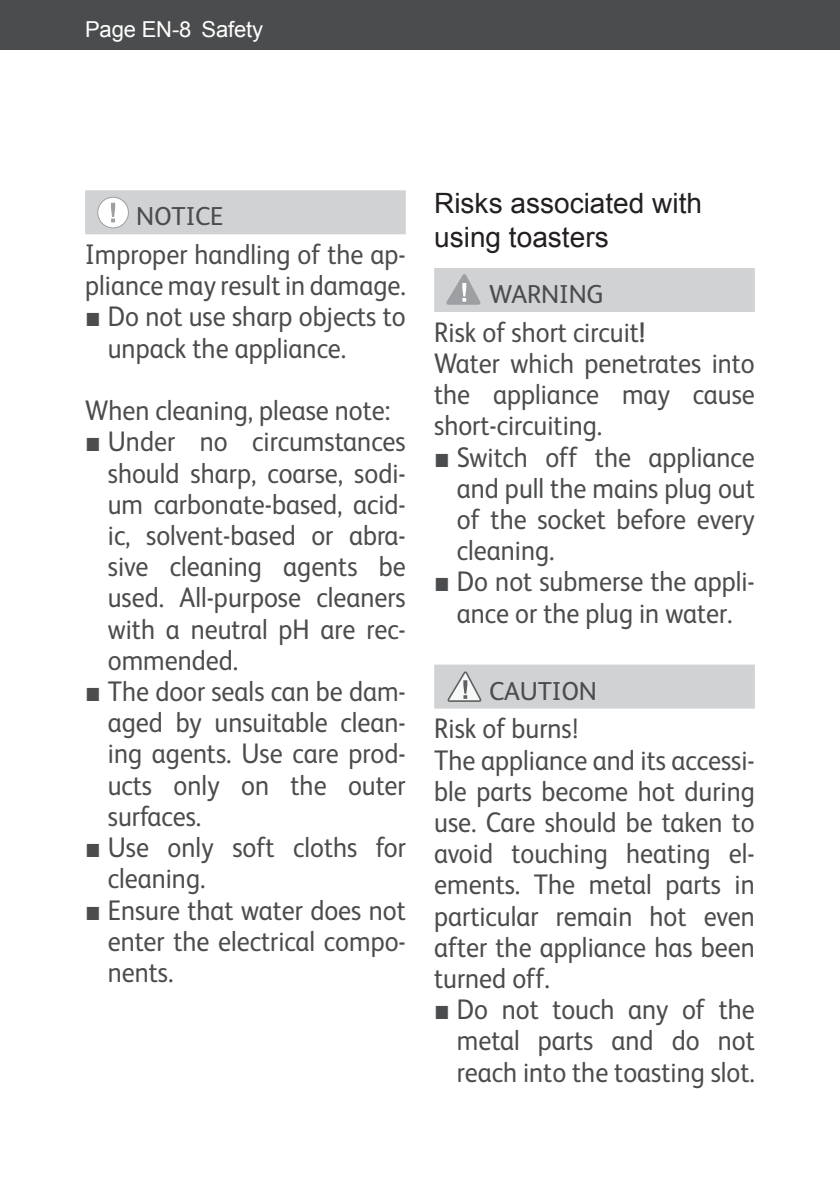
<style>
.page{position:relative;width:840px;height:1191px;background:#fff}
.page>*{position:absolute;margin:0;border:0;box-sizing:border-box;transform-origin:0 0}
.t1{font:28.4px/31.2px "FS Albert";color:#4b4c4d;scale:.92 1}
.t2{font:28px/33.6px "Arial";color:#231f20}
.t3{font:26px "FS Albert";letter-spacing:-.005em;color:#4b4c4d}
.t4{font:22px "Arial";letter-spacing:-.01em;color:#fff}
.s1{font-family:"Arial"}
.s2{font-weight:700}
</style>
<div class="page">
<hr style="left:839px;top:0;width:1px;height:50px;background:#4b4c4d">
<div style="left:0;top:0;width:839px;height:50px;background:#4b4c4d"></div>
<div style="left:85px;top:190px;width:320px;height:44px;background:#d1d2d4"></div>
<div style="left:98px;top:197px;width:30px;height:31px;background:#fff;border-radius:50%"></div>
<div style="left:97px;top:197px;width:32px;height:31px;border:1px solid #9d9fa2;border-radius:50%"></div>
<svg style="left:111px;top:203px;width:4px;height:19px"></svg>
<div style="left:434px;top:268px;width:320px;height:44px;background:#d1d2d4"></div>
<div style="left:434px;top:664px;width:320px;height:44px;background:#d1d2d4"></div>
<svg style="left:446px;top:274px;width:35px;height:31px"></svg>
<svg style="left:447px;top:671px;width:35px;height:31px"></svg>
<p class="t4" style="left:85px;top:15px;width:179px">Page EN-8 Safety</p>
<p class="t3" style="left:136px;top:199px;width:89px">NOTICE</p>
<p class="t1" style="left:85px;top:237px;width:350px">Improper handling of the ap&shy;pliance may result in damage.</p>
<p class="t1" style="left:108px;top:300px;width:325px;text-indent:-23px"><span class="s1">■</span> Do not use sharp objects to unpack the appliance.</p>
<p class="t1" style="left:85px;top:393px;width:333px">When cleaning, please note:</p>
<p class="t1" style="left:108px;top:424px;width:325px;text-align:justify;text-indent:-23px"><span class="s1">■</span> Under no circumstances should sharp, coarse, sodi&shy;um carbonate-based, acid&shy;ic, solvent-based or abra&shy;sive cleaning agents be used. All-purpose cleaners with a neutral pH are rec&shy;ommended.</p>
<p class="t1" style="left:108px;top:674px;width:325px;text-align:justify;text-indent:-23px"><span class="s1">■</span> The door seals can be dam&shy;aged by unsuitable clean&shy;ing agents. Use care prod&shy;ucts only on the outer surfaces.</p>
<p class="t1" style="left:108px;top:830px;width:325px;text-indent:-23px"><span class="s1">■</span> Use only soft cloths for cleaning.</p>
<p class="t1" style="left:108px;top:892px;width:325px;text-align:justify;text-indent:-23px"><span class="s1">■</span> Ensure that water does not enter the electrical compo&shy;nents.</p>
<p class="t2" style="left:434px;top:187px;width:269px">Risks associated with using toasters</p>
<p class="t3" style="left:489px;top:277px;width:116px">WARNING</p>
<p class="t1" style="left:434px;top:315px;width:350px">Risk of short circuit<span class="s2">!<br></span>Water which penetrates into the appliance may cause short-circuiting.</p>
<p class="t1" style="left:456px;top:440px;width:325px;text-align:justify;text-indent:-23px"><span class="s1">■</span> Switch off the appliance and pull the mains plug out of the socket before every cleaning.</p>
<p class="t1" style="left:434px;top:564px;width:350px;text-align:center"><span class="s1">■</span> Do not submerse the appli&shy;ance or the plug in water.</p>
<p class="t3" style="left:488px;top:673px;width:109px">CAUTION</p>
<p class="t1" style="left:434px;top:711px;width:350px">Risk of burns!<br>The appliance and its accessi&shy;ble parts become hot during use. Care should be taken to avoid touching heating el&shy;ements. The metal parts in particular remain hot even after the appliance has been turned off.</p>
<p class="t1" style="left:456px;top:992px;width:325px;text-align:justify;text-indent:-23px"><span class="s1">■</span> Do not touch any of the metal parts and do not reach into the toasting slot.</p>
</div>
